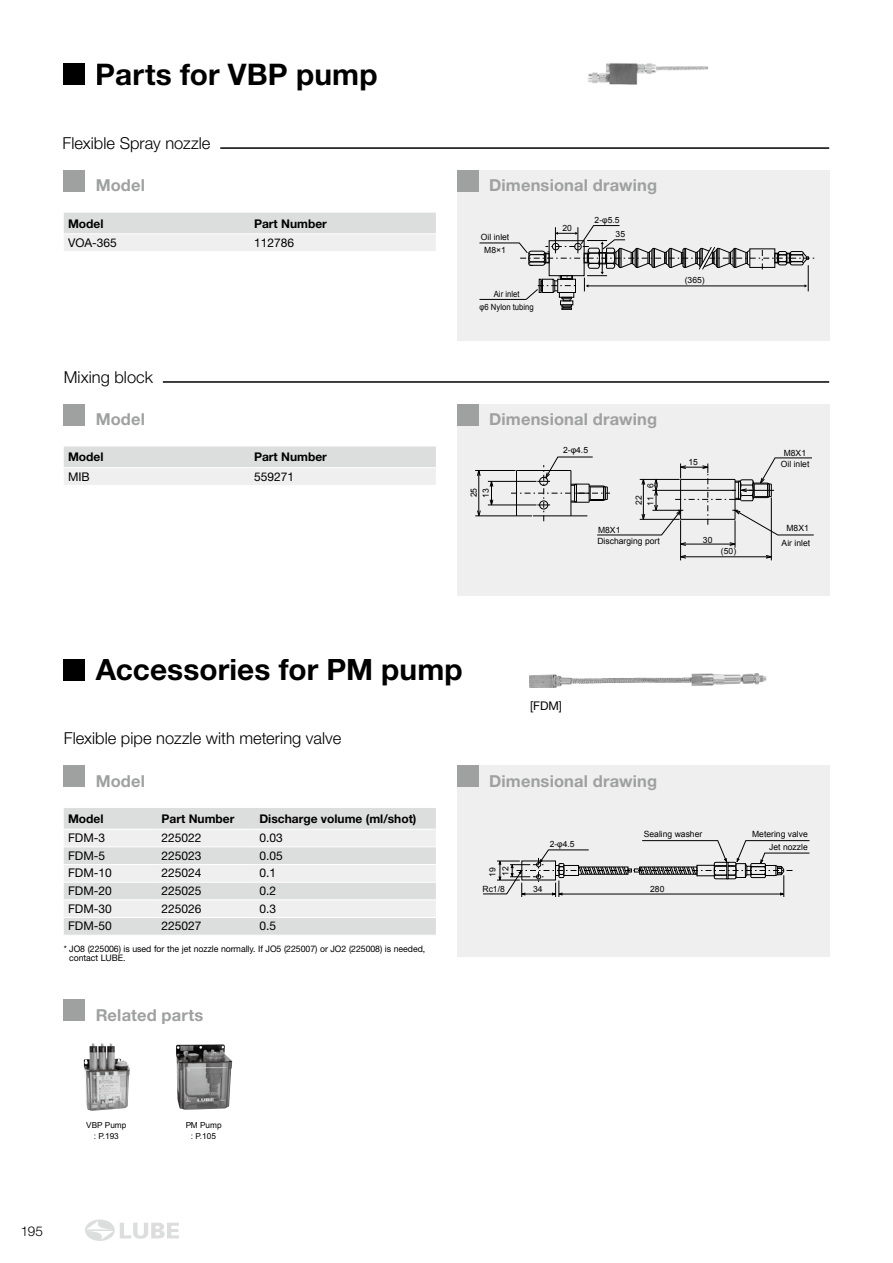
<style>
.page{position:relative;width:893px;height:1263px;background:#fff}
.page>*{position:absolute;margin:0;border:0;box-sizing:border-box;transform-origin:0 0}
.t1{font:700 29.85px "Helvetica Neue LT Std";letter-spacing:.005em;color:#000}
.t2{font:700 16.5px "Helvetica Neue LT Std";letter-spacing:.01em;color:#9fa0a0}
.t3{font:300 16.5px "Helvetica Neue LT Std";color:#000}
.t4{font:300 13.5px "Helvetica Neue LT Std";color:#000}
.t5{font:12px "Helvetica Neue LT Std";color:#000}
.t6{font:700 12px "Helvetica Neue LT Std";color:#000}
.t7{font:9px/9px "Helvetica Neue LT Std";letter-spacing:-.005em;color:#000}
.t8{font:8.55px/12.8px "Arial";color:#000}
.t9{font:8.55px/12.8px "Arial";color:#000;text-align:center;scale:.9 1}
.t10{font:8.25px/10.5px "Arial";color:#000;text-align:center}
</style>
<div class="page">
<svg style="left:85px;top:1219px;width:94px;height:22px"></svg>
<div style="left:457px;top:404px;width:372px;height:191px;background:#efefef"></div>
<div style="left:457px;top:765px;width:372px;height:192px;background:#efefef"></div>
<div style="left:457px;top:170px;width:372px;height:170px;background:#efefef"></div>
<div style="left:64px;top:404px;width:21px;height:21px;background:#9fa0a0"></div>
<div style="left:457px;top:404px;width:21px;height:21px;background:#9fa0a0"></div>
<div style="left:457px;top:765px;width:21px;height:22px;background:#9fa0a0"></div>
<img style="left:529px;top:673px;width:237px;height:15px">
<svg style="left:64px;top:213px;width:372px;height:38px"></svg>
<hr style="left:64px;top:233px;width:186px;height:1px;background:#fff">
<hr style="left:250px;top:233px;width:186px;height:1px;background:#fff">
<svg style="left:64px;top:446px;width:372px;height:39px"></svg>
<hr style="left:64px;top:467px;width:186px;height:1px;background:#fff">
<hr style="left:250px;top:467px;width:186px;height:1px;background:#fff">
<div style="left:64px;top:808px;width:372px;height:127px;background:#dcdddd"></div>
<svg style="left:64px;top:830px;width:372px;height:87px"></svg>
<hr style="left:64px;top:846px;width:93px;height:1px;background:#fff">
<hr style="left:157px;top:846px;width:98px;height:1px;background:#fff">
<hr style="left:255px;top:846px;width:181px;height:1px;background:#fff">
<hr style="left:64px;top:864px;width:93px;height:1px;background:#fff">
<hr style="left:157px;top:864px;width:98px;height:1px;background:#fff">
<hr style="left:255px;top:864px;width:181px;height:1px;background:#fff">
<hr style="left:64px;top:882px;width:93px;height:1px;background:#fff">
<hr style="left:157px;top:882px;width:98px;height:1px;background:#fff">
<hr style="left:255px;top:882px;width:181px;height:1px;background:#fff">
<hr style="left:64px;top:899px;width:93px;height:1px;background:#fff">
<hr style="left:157px;top:899px;width:98px;height:1px;background:#fff">
<hr style="left:255px;top:899px;width:181px;height:1px;background:#fff">
<hr style="left:64px;top:917px;width:93px;height:1px;background:#fff">
<hr style="left:157px;top:917px;width:98px;height:1px;background:#fff">
<hr style="left:255px;top:917px;width:181px;height:1px;background:#fff">
<hr style="left:64px;top:829px;width:93px;height:1px;background:#fff">
<hr style="left:157px;top:829px;width:98px;height:1px;background:#fff">
<hr style="left:255px;top:829px;width:181px;height:1px;background:#fff">
<svg style="left:479px;top:225px;width:336px;height:85px"></svg>
<hr style="left:475px;top:470px;width:41px;height:1px;background:#000">
<hr style="left:475px;top:516px;width:57px;height:1px;background:#000">
<svg style="left:477px;top:471px;width:4px;height:46px"></svg>
<hr style="left:488px;top:481px;width:48px;height:1px;background:#000">
<hr style="left:488px;top:505px;width:48px;height:1px;background:#000">
<svg style="left:489px;top:480px;width:5px;height:26px"></svg>
<hr style="left:771px;top:497px;width:1px;height:63px;background:#000">
<hr style="left:680px;top:520px;width:1px;height:40px;background:#000">
<svg style="left:680px;top:555px;width:92px;height:4px"></svg>
<svg style="left:511px;top:456px;width:303px;height:92px"></svg>
<svg style="left:483px;top:840px;width:327px;height:57px"></svg>
<img style="left:84px;top:1043px;width:46px;height:68px">
<img style="left:176px;top:1044px;width:56px;height:66px">
<img style="left:587px;top:63px;width:122px;height:22px">
<div style="left:64px;top:64px;width:21px;height:21px;background:#000"></div>
<div style="left:64px;top:659px;width:21px;height:21px;background:#000"></div>
<div style="left:64px;top:170px;width:21px;height:21px;background:#9fa0a0"></div>
<div style="left:64px;top:765px;width:21px;height:22px;background:#9fa0a0"></div>
<div style="left:64px;top:999px;width:21px;height:21px;background:#9fa0a0"></div>
<div style="left:457px;top:170px;width:21px;height:21px;background:#9fa0a0"></div>
<hr style="left:163px;top:381px;width:666px;height:2px;background:#000">
<hr style="left:220px;top:147px;width:609px;height:2px;background:#000">
<h1 class="t1" style="left:96px;top:56px;width:283px">Parts for VBP pump</h1>
<h2 class="t3" style="left:63px;top:133px;width:149px">Flexible Spray nozzle</h2>
<h2 class="t2" style="left:96px;top:175px;width:51px">Model</h2>
<h3 class="t6" style="left:68px;top:216px;width:37px">Model</h3>
<h3 class="t6" style="left:254px;top:216px;width:74px">Part Number</h3>
<h3 class="t5" style="left:68px;top:235px;width:50px">VOA-365</h3>
<h3 class="t5" style="left:254px;top:235px;width:42px">112786</h3>
<h2 class="t3" style="left:64px;top:367px;width:91px">Mixing block</h2>
<h2 class="t2" style="left:96px;top:409px;width:51px">Model</h2>
<h3 class="t6" style="left:68px;top:450px;width:37px">Model</h3>
<h3 class="t6" style="left:254px;top:450px;width:74px">Part Number</h3>
<h3 class="t5" style="left:68px;top:469px;width:23px">MIB</h3>
<h3 class="t5" style="left:254px;top:469px;width:42px">559271</h3>
<h2 class="t2" style="left:489px;top:175px;width:170px">Dimensional drawing</h2>
<p class="t8" style="left:595px;top:213px;width:27px">2-φ5.5</p>
<p class="t8" style="left:562px;top:221px;width:11px">20</p>
<p class="t8" style="left:481px;top:231px;width:30px;text-align:center">Oil inlet<br>M8×1</p>
<p class="t8" style="left:616px;top:228px;width:11px">35</p>
<p class="t9" style="left:480px;top:288px;width:62px">Air inlet<br>φ6 Nylon tubing</p>
<p class="t8" style="left:685px;top:274px;width:21px">(365)</p>
<h2 class="t2" style="left:489px;top:409px;width:170px">Dimensional drawing</h2>
<p class="t8" style="left:563px;top:444px;width:27px">2-φ4.5</p>
<p class="t8" style="left:468px;top:498px;width:12px;line-height:12px;rotate:-90deg">25<br>13</p>
<p class="t8" style="left:633px;top:506px;width:24px;line-height:11.7px;rotate:-90deg">22<br>11 6</p>
<p class="t8" style="left:598px;top:523px;width:24px">M8X1</p>
<p class="t8" style="left:597px;top:535px;width:64px">Discharging port</p>
<p class="t8" style="left:688px;top:456px;width:11px">15</p>
<p class="t8" style="left:703px;top:534px;width:11px">30</p>
<p class="t8" style="left:721px;top:545px;width:17px">(50)</p>
<p class="t8" style="left:784px;top:447px;width:24px">M8X1</p>
<p class="t8" style="left:781px;top:458px;width:30px">Oil inlet</p>
<p class="t8" style="left:786px;top:522px;width:24px">M8X1</p>
<p class="t8" style="left:782px;top:537px;width:30px">Air inlet</p>
<h1 class="t1" style="left:96px;top:651px;width:369px">Accessories for PM pump</h1>
<h2 class="t3" style="left:64px;top:728px;width:279px">Flexible pipe nozzle with metering valve</h2>
<h2 class="t2" style="left:96px;top:771px;width:51px">Model</h2>
<h3 class="t6" style="left:68px;top:811px;width:37px">Model</h3>
<h3 class="t6" style="left:162px;top:811px;width:74px">Part Number</h3>
<h3 class="t6" style="left:259px;top:811px;width:159px">Discharge volume (ml/shot)</h3>
<h3 class="t5" style="left:68px;top:831px;width:39px">FDM-3</h3>
<h3 class="t5" style="left:162px;top:831px;width:42px">225022</h3>
<h3 class="t5" style="left:259px;top:831px;width:25px">0.03</h3>
<h3 class="t5" style="left:68px;top:848px;width:39px">FDM-5</h3>
<h3 class="t5" style="left:162px;top:848px;width:42px">225023</h3>
<h3 class="t5" style="left:259px;top:848px;width:25px">0.05</h3>
<h3 class="t5" style="left:68px;top:866px;width:45px">FDM-10</h3>
<h3 class="t5" style="left:162px;top:866px;width:42px">225024</h3>
<h3 class="t5" style="left:259px;top:866px;width:18px">0.1</h3>
<h3 class="t5" style="left:68px;top:883px;width:45px">FDM-20</h3>
<h3 class="t5" style="left:162px;top:883px;width:42px">225025</h3>
<h3 class="t5" style="left:259px;top:883px;width:18px">0.2</h3>
<h3 class="t5" style="left:68px;top:901px;width:45px">FDM-30</h3>
<h3 class="t5" style="left:162px;top:901px;width:42px">225026</h3>
<h3 class="t5" style="left:259px;top:901px;width:18px">0.3</h3>
<h3 class="t5" style="left:68px;top:919px;width:45px">FDM-50</h3>
<h3 class="t5" style="left:162px;top:919px;width:42px">225027</h3>
<h3 class="t5" style="left:259px;top:919px;width:18px">0.5</h3>
<p class="t7" style="left:69px;top:944px;width:358px;text-indent:-5px">* JO8 (225006) is used for the jet nozzle normally. If JO5 (225007) or JO2 (225008) is needed, contact LUBE.</p>
<h2 class="t2" style="left:96px;top:1004px;width:109px">Related parts</h2>
<h3 class="t5" style="left:530px;top:698px;width:34px">[FDM]</h3>
<h2 class="t2" style="left:489px;top:771px;width:170px">Dimensional drawing</h2>
<p class="t8" style="left:486px;top:877px;width:12px;line-height:13.2px;rotate:-90deg">19<br>12</p>
<p class="t8" style="left:550px;top:837px;width:27px">2-φ4.5</p>
<p class="t8" style="left:644px;top:828px;width:60px">Sealing washer</p>
<p class="t8" style="left:752px;top:827px;width:57px;line-height:13.4px;text-align:right">Metering valve<br>Jet nozzle</p>
<p class="t8" style="left:482px;top:882px;width:24px">Rc1/8</p>
<p class="t8" style="left:650px;top:883px;width:16px">280</p>
<p class="t8" style="left:533px;top:883px;width:11px">34</p>
<h3 class="t4" style="left:21px;top:1222px;width:23px">195</h3>
<p class="t10" style="left:86px;top:1120px;width:42px">VBP Pump : P.193</p>
<p class="t10" style="left:185px;top:1120px;width:38px">PM Pump : P.105</p>
</div>
